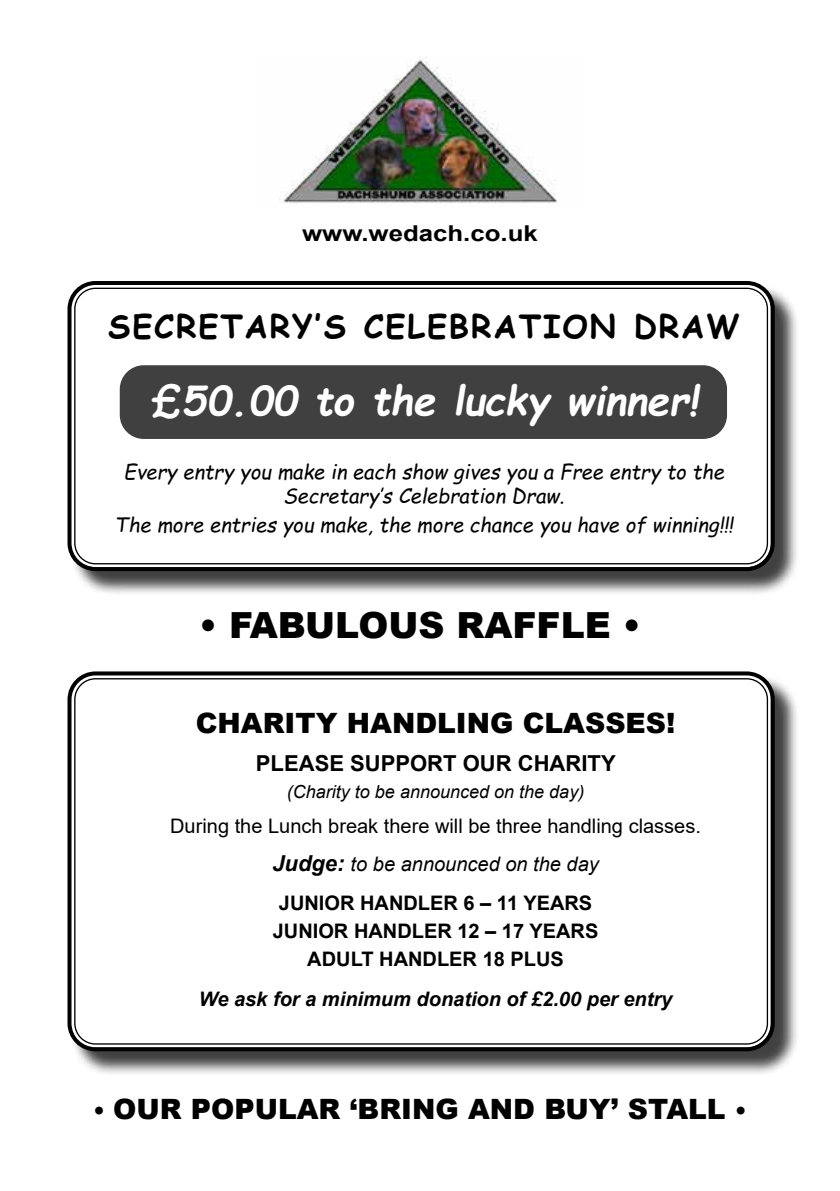
<style>
.page{position:relative;width:840px;height:1191px;background:#fff}
.page>*{position:absolute;margin:0;border:0;box-sizing:border-box;transform-origin:0 0}
.t1{font:italic 700 40px "Comic Sans MS";color:#fff}
.t2{font:900 36px "Arial";color:#000}
.t3{font:700 32px "Comic Sans MS";letter-spacing:.06em;color:#000}
.t4{font:900 28px "Arial";color:#000}
.t5{font:700 22px "Arial";color:#000}
.t6{font:700 21.8px "Arial";color:#000;scale:1.18 1}
.t7{font:italic 20px/24px "Comic Sans MS";color:#000;text-align:center}
.t8{font:20px/38.6px "Arial";color:#000;text-align:center}
.t9{font:700 20px/28px "Arial";color:#000;text-align:center}
.t10{font:italic 700 20px "Arial";color:#000}
.t11{font:italic 18px "Arial";color:#000}
.s1{font-weight:700;font-style:italic;font-size:22px}
.s2{font-style:italic}
.s3{font-weight:700}
.s4{font-size:24px}
</style>
<div class="page">
<div style="left:71px;top:675px;width:728px;height:401px;background:#000;opacity:.75"></div>
<div style="left:71px;top:675px;width:699px;height:372px;background:#fff;border-radius:24px"></div>
<div style="left:67px;top:671px;width:707px;height:380px;border:4px solid #000;border-radius:26px"></div>
<div style="left:71px;top:284px;width:728px;height:312px;background:#000;opacity:.75"></div>
<div style="left:71px;top:285px;width:699px;height:282px;background:#fff;border-radius:24px"></div>
<div style="left:67px;top:281px;width:707px;height:290px;border:4px solid #000;border-radius:26px"></div>
<div style="left:120px;top:365px;width:606px;height:74px;background:#404040;border-radius:24px"></div>
<img style="left:279px;top:57px;width:278px;height:146px">
<p class="t6" style="left:302px;top:218px;width:201px">www.wedach.co.uk</p>
<h3 class="t3" style="left:108px;top:303px;width:632px">SECRETARY’S CELEBRATION DRAW</h3>
<h1 class="t1" style="left:150px;top:371px;width:549px">£50.00 to the lucky winner!</h1>
<p class="t7" style="left:124px;top:458px;width:601px">Every entry you make in each show gives you a Free entry to the<br>Secretary’s Celebration Draw.</p>
<p class="t7" style="left:115px;top:512px;width:619px">The more entries you make, the more chance you have of winning!!!</p>
<h2 class="t2" style="left:199px;top:599px;width:443px">• FABULOUS RAFFLE •</h2>
<h3 class="t4" style="left:196px;top:702px;width:481px">CHARITY HANDLING CLASSES!</h3>
<p class="t5" style="left:256px;top:747px;width:361px">PLEASE SUPPORT OUR CHARITY</p>
<p class="t11" style="left:287px;top:780px;width:299px">(Charity to be announced on the day)</p>
<p class="t8" style="left:170px;top:806px;width:532px">During the Lunch break there will be three handling classes.<br><span class="s1">Judge:</span> <span class="s2">to be announced on the day<br></span><span class="s3">JUNIOR HANDLER 6 – 11 YEARS</span></p>
<p class="t9" style="left:272px;top:917px;width:327px">JUNIOR HANDLER 12 – 17 YEARS<br>ADULT HANDLER 18 PLUS</p>
<p class="t10" style="left:199px;top:986px;width:475px">We ask for a minimum donation of £2.00 per entry</p>
<h3 class="t4" style="left:93px;top:1089px;width:655px"><span class="s4">•</span> OUR POPULAR ‘BRING AND BUY’ STALL <span class="s4">•</span></h3>
</div>
